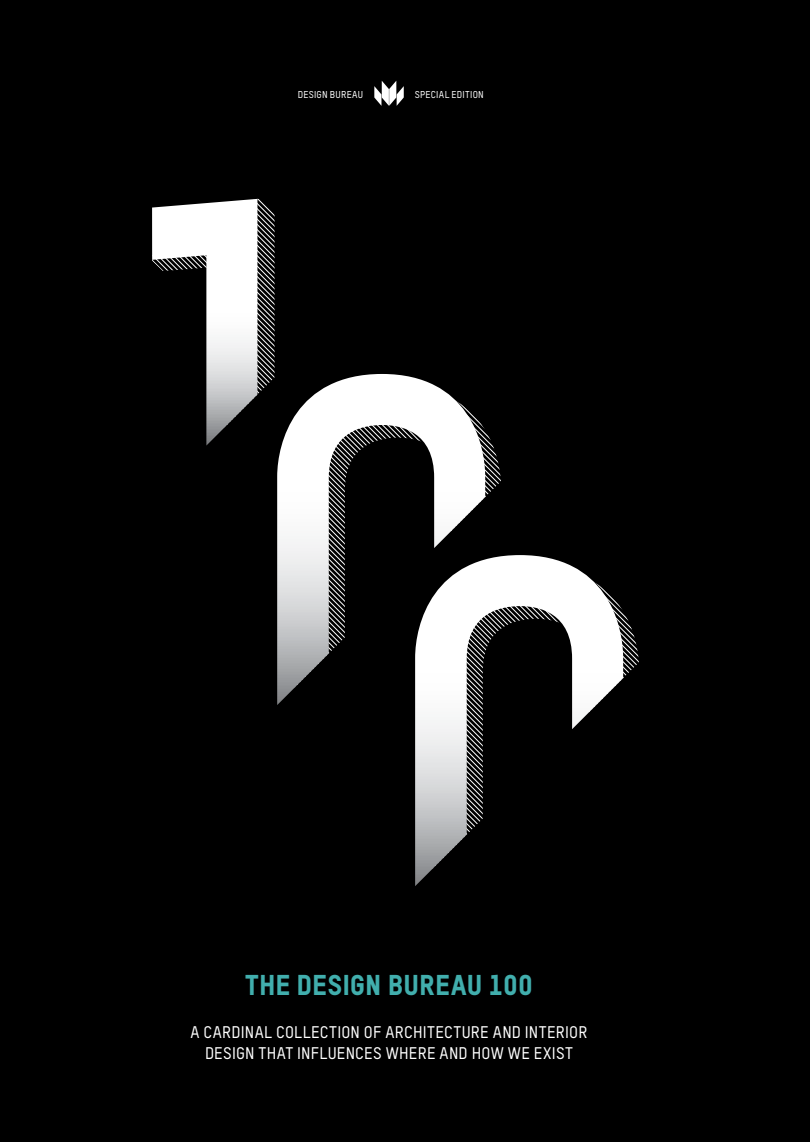
<style>
.page{position:relative;width:810px;height:1142px;background:#fff}
.page>*{position:absolute;margin:0;border:0;box-sizing:border-box;transform-origin:0 0}
.t1{font:28.25px "TSTARPRO Headline";color:#41aead}
.t2{font:500 16.62px/20.9px "TSTARPRO";letter-spacing:.015em;color:#fff;text-align:center}
.t3{font:500 9.88px "TSTARPRO";letter-spacing:.025em;color:#fff}
</style>
<div class="page">
<div style="left:0;top:1px;width:810px;height:1141px;background:#000"></div>
<svg style="left:152px;top:199px;width:123px;height:247px"></svg>
<svg style="left:277px;top:374px;width:208px;height:331px"></svg>
<svg style="left:293px;top:387px;width:346px;height:482px"></svg>
<svg style="left:415px;top:555px;width:208px;height:331px"></svg>
<svg style="left:374px;top:81px;width:30px;height:25px"></svg>
<p class="t3" style="left:298px;top:89px;width:67px">DESIGN BUREAU</p>
<p class="t3" style="left:415px;top:89px;width:71px">SPECIAL EDITION</p>
<h1 class="t1" style="left:245px;top:968px;width:289px">THE DESIGN BUREAU 100</h1>
<p class="t2" style="left:191px;top:1021px;width:399px">A CARDINAL COLLECTION OF ARCHITECTURE AND INTERIOR<br>DESIGN THAT INFLUENCES WHERE AND HOW WE EXIST</p>
</div>
